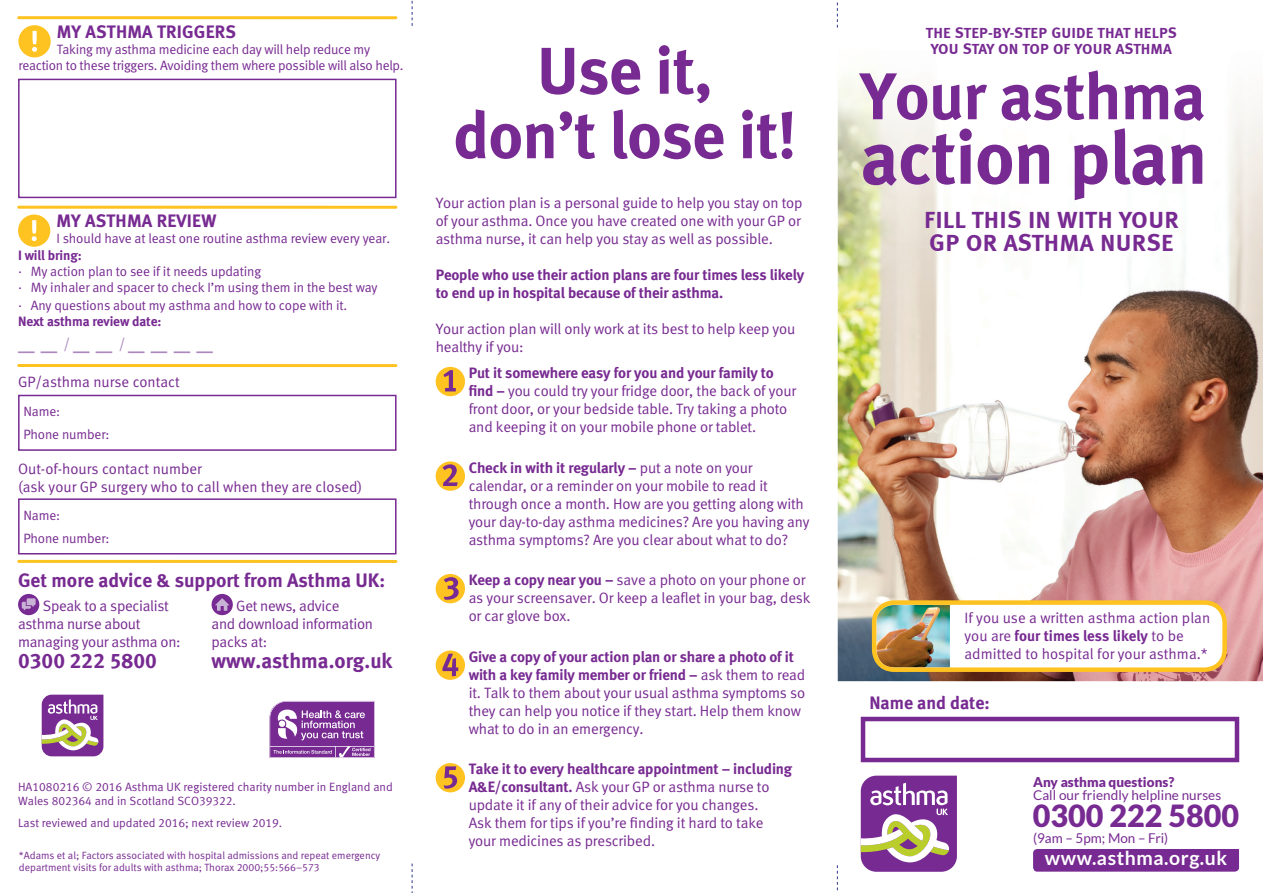
<style>
.page{position:relative;width:1263px;height:893px;background:#fff}
.page>*{position:absolute;margin:0;border:0;box-sizing:border-box;transform-origin:0 0}
.t1{font:75px "Meta Bold LF";letter-spacing:-.01em;color:#772a91}
.t2{font:66px/64.5px "Meta Bold LF";letter-spacing:-.01em;color:#772a91;text-align:center}
.t3{font:33px "Meta Normal LF";color:#ac88be}
.t4{font:900 30.45px "Lato";color:#772a91}
.t5{font:24px/22.5px "Meta Bold LF Caps";letter-spacing:.01em;color:#772a91}
.t6{font:21px "Meta Bold LF";color:#772a91}
.t7{font:19.5px "Meta Bold LF";color:#772a91}
.t8{font:700 19.5px "Lato";letter-spacing:.03em;color:#fff}
.t9{font:18px "Meta Bold LF";letter-spacing:.01em;color:#772a91}
.t10{font:15px/18px "Meta Normal LF";letter-spacing:-.01em;color:#772a91}
.t11{font:15px/18px "Meta Bold LF";letter-spacing:-.01em;color:#772a91}
.t12{font:15px/16.5px "Meta Bold LF Caps";letter-spacing:.01em;color:#772a91;text-align:center}
.t13{font:13.5px/16.2px "Meta Normal LF";letter-spacing:-.01em;color:#772a91}
.t14{font:13.5px "Lato";letter-spacing:.005em;color:#772a91}
.t15{font:13.5px "Meta Bold LF";letter-spacing:-.01em;color:#772a91}
.t16{font:900 13.5px "Lato";color:#772a91}
.t17{font:12px/13.5px "Meta Normal LF";color:#772a91}
.t18{font:10.5px/12px "Meta Normal LF";color:#772a91}
.s1{font-size:15px}
.s2{font-family:"Meta Bold LF"}
.s3{font-family:"Meta Normal LF"}
</style>
<div class="page">
<img style="left:838px;top:70px;width:425px;height:611px">
<div style="left:18px;top:25px;width:33px;height:32px;background:#fec221;border-radius:50%"></div>
<svg style="left:32px;top:31px;width:5px;height:21px"></svg>
<div style="left:18px;top:215px;width:32px;height:32px;background:#fec221;border-radius:50%"></div>
<svg style="left:32px;top:220px;width:5px;height:21px"></svg>
<div style="left:18px;top:594px;width:21px;height:21px;background:#772a91;border-radius:50%"></div>
<svg style="left:22px;top:598px;width:14px;height:13px"></svg>
<div style="left:212px;top:594px;width:21px;height:21px;background:#772a91;border-radius:50%"></div>
<svg style="left:215px;top:598px;width:14px;height:13px"></svg>
<svg style="left:41px;top:694px;width:63px;height:63px"></svg>
<svg style="left:269px;top:701px;width:106px;height:57px;background:#9559a9"></svg>
<hr style="left:19px;top:16px;width:377px;height:3px;background:#fec221">
<hr style="left:19px;top:206px;width:377px;height:3px;background:#fec221">
<hr style="left:19px;top:364px;width:377px;height:3px;background:#fec221">
<hr style="left:19px;top:560px;width:377px;height:3px;background:#fec221">
<div style="left:18px;top:79px;width:378px;height:119px;background:#fff;border:2px solid #772a91"></div>
<div style="left:18px;top:395px;width:378px;height:56px;background:#fff;border:2px solid #772a91"></div>
<div style="left:18px;top:498px;width:378px;height:56px;background:#fff;border:2px solid #772a91"></div>
<svg style="left:861px;top:776px;width:96px;height:96px"></svg>
<div style="left:861px;top:717px;width:378px;height:45px;border:4px solid #772a91"></div>
<div style="left:1033px;top:849px;width:206px;height:23px;background:#772a91"></div>
<div style="left:436px;top:367px;width:29px;height:29px;background:#fec221;border-radius:50%"></div>
<svg style="left:443px;top:370px;width:13px;height:21px"></svg>
<div style="left:436px;top:461px;width:29px;height:30px;background:#fec221;border-radius:50%"></div>
<svg style="left:442px;top:464px;width:16px;height:22px"></svg>
<div style="left:436px;top:574px;width:29px;height:29px;background:#fec221;border-radius:50%"></div>
<svg style="left:444px;top:577px;width:15px;height:23px"></svg>
<svg style="left:436px;top:650px;width:29px;height:30px"></svg>
<svg style="left:442px;top:654px;width:16px;height:22px"></svg>
<div style="left:436px;top:763px;width:29px;height:29px;background:#fec221;border-radius:50%"></div>
<svg style="left:444px;top:766px;width:13px;height:23px"></svg>
<div style="left:874px;top:603px;width:350px;height:67px;background:#fff;border-radius:20px"></div>
<img style="left:876px;top:605px;width:74px;height:62px">
<div style="left:872px;top:600px;width:355px;height:72px;border:4px solid #fec221;border-radius:20px"></div>
<svg style="left:837px;top:865px;width:1px;height:26px"></svg>
<svg style="left:412px;top:864px;width:1px;height:29px"></svg>
<svg style="left:837px;top:2px;width:1px;height:26px"></svg>
<svg style="left:412px;top:0;width:1px;height:26px"></svg>
<p class="t9" style="left:57px;top:21px;width:181px">MY ASTHMA TRIGGERS</p>
<p class="t13" style="left:18px;top:41px;width:387px;text-align:center">Taking my asthma medicine each day will help reduce my<br>reaction to these triggers. Avoiding them where possible will also help.</p>
<p class="t9" style="left:56px;top:210px;width:161px">MY ASTHMA REVIEW</p>
<p class="t13" style="left:56px;top:231px;width:335px">I should have at least one routine asthma review every year.</p>
<p class="t15" style="left:18px;top:247px;width:65px">I will bring:</p>
<p class="t13" style="left:18px;top:263px;width:361px">· My action plan to see if it needs updating<br>· My inhaler and spacer to check I’m using them in the best way</p>
<p class="t13" style="left:18px;top:297px;width:331px">· Any questions about my asthma and how to cope with it.</p>
<p class="t15" style="left:18px;top:314px;width:145px">Next asthma review date:</p>
<h3 class="t3" style="left:18px;top:318px;width:196px">__ <span class="s1">/</span>__ <span class="s1">/</span>____</h3>
<p class="t10" style="left:18px;top:373px;width:163px">GP/asthma nurse contact</p>
<p class="t13" style="left:23px;top:400px;width:88px;line-height:22.5px">Name:<br>Phone number:</p>
<p class="t10" style="left:18px;top:459px;width:346px">Out-of-hours contact number<br>(ask your GP surgery who to call when they are closed)</p>
<p class="t13" style="left:23px;top:504px;width:88px;line-height:22.5px">Name:<br>Phone number:</p>
<h3 class="t7" style="left:18px;top:568px;width:368px">Get more advice &amp; support from Asthma UK:</h3>
<p class="t10" style="left:18px;top:596px;width:164px;text-indent:25px">Speak to a specialist asthma nurse about managing your asthma on:</p>
<h3 class="t6" style="left:18px;top:648px;width:140px">0300 222 5800</h3>
<p class="t10" style="left:212px;top:596px;width:163px;text-indent:25px">Get news, advice<br>and download information packs at:</p>
<h3 class="t6" style="left:212px;top:648px;width:182px">www.asthma.org.uk</h3>
<p class="t17" style="left:18px;top:780px;width:376px">HA1080216 © 2016 Asthma UK registered charity number in England and<br>Wales 802364 and in Scotland SCO39322.</p>
<p class="t17" style="left:18px;top:816px;width:266px">Last reviewed and updated 2016; next review 2019.</p>
<p class="t18" style="left:19px;top:849px;width:363px">*Adams et al; Factors associated with hospital admissions and repeat emergency department visits for adults with asthma; Thorax 2000;55:566–573</p>
<h2 class="t2" style="left:453px;top:38px;width:345px">Use it,<br>don’t lose it!</h2>
<p class="t10" style="left:436px;top:193px;width:368px">Your action plan is a personal guide to help you stay on top of your asthma. Once you have created one with your GP or asthma nurse, it can help you stay as well as possible.</p>
<p class="t11" style="left:436px;top:265px;width:370px">People who use their action plans are four times less likely to end up in hospital because of their asthma.</p>
<p class="t10" style="left:436px;top:319px;width:361px">Your action plan will only work at its best to help keep you healthy if you:</p>
<p class="t11" style="left:469px;top:364px;width:307px">Put it somewhere easy for you and your family to</p>
<p class="t10" style="left:469px;top:382px;width:329px"><span class="s2">find –</span> you could try your fridge door, the back of your front door, or your bedside table. Try taking a photo and keeping it on your mobile phone or tablet.</p>
<p class="t11" style="left:469px;top:458px;width:285px">Check in with it regularly – <span class="s3">put a note on your</span></p>
<p class="t10" style="left:469px;top:476px;width:342px">calendar, or a reminder on your mobile to read it through once a month. How are you getting along with your day-to-day asthma medicines? Are you having any asthma symptoms? Are you clear about what to do?</p>
<p class="t10" style="left:469px;top:571px;width:343px"><span class="s2">Keep a copy near you –</span> save a photo on your phone or as your screensaver. Or keep a leaflet in your bag, desk or car glove box.</p>
<p class="t11" style="left:469px;top:647px;width:338px">Give a copy of your action plan or share a photo of it with a key family member or friend – <span class="s3">ask them to read</span></p>
<p class="t10" style="left:469px;top:683px;width:338px">it. Talk to them about your usual asthma symptoms so they can help you notice if they start. Help them know what to do in an emergency.</p>
<p class="t11" style="left:469px;top:760px;width:325px">Take it to every healthcare appointment – including</p>
<p class="t10" style="left:469px;top:778px;width:302px"><span class="s2">A&amp;E/consultant.</span> Ask your GP or asthma nurse to update it if any of their advice for you changes.<br>Ask them for tips if you’re finding it hard to take your medicines as prescribed.</p>
<p class="t12" style="left:926px;top:24px;width:252px">THE STEP-BY-STEP GUIDE THAT HELPS<br>YOU STAY ON TOP OF YOUR ASTHMA</p>
<h2 class="t2" style="left:860px;top:63px;width:346px">Your asthma</h2>
<h1 class="t1" style="left:860px;top:113px;width:348px">action plan</h1>
<h3 class="t5" style="left:924px;top:208px;width:256px">FILL THIS IN WITH YOUR<br>GP OR ASTHMA NURSE</h3>
<p class="t10" style="left:964px;top:609px;width:247px">If you use a written asthma action plan</p>
<p class="t11" style="left:964px;top:627px;width:221px"><span class="s3">you are</span> four times less likely <span class="s3">to be</span></p>
<p class="t10" style="left:964px;top:645px;width:245px">admitted to hospital for your asthma.*</p>
<p class="t9" style="left:869px;top:692px;width:122px">Name and date:</p>
<p class="t16" style="left:1033px;top:774px;width:143px">Any asthma questions?</p>
<p class="t14" style="left:1033px;top:788px;width:190px">Call our friendly helpline nurses</p>
<p class="t14" style="left:1033px;top:831px;width:137px">(9am – 5pm; Mon – Fri)</p>
<h3 class="t4" style="left:1033px;top:798px;width:208px">0300 222 5800</h3>
<h3 class="t8" style="left:1045px;top:847px;width:184px">www.asthma.org.uk</h3>
</div>
